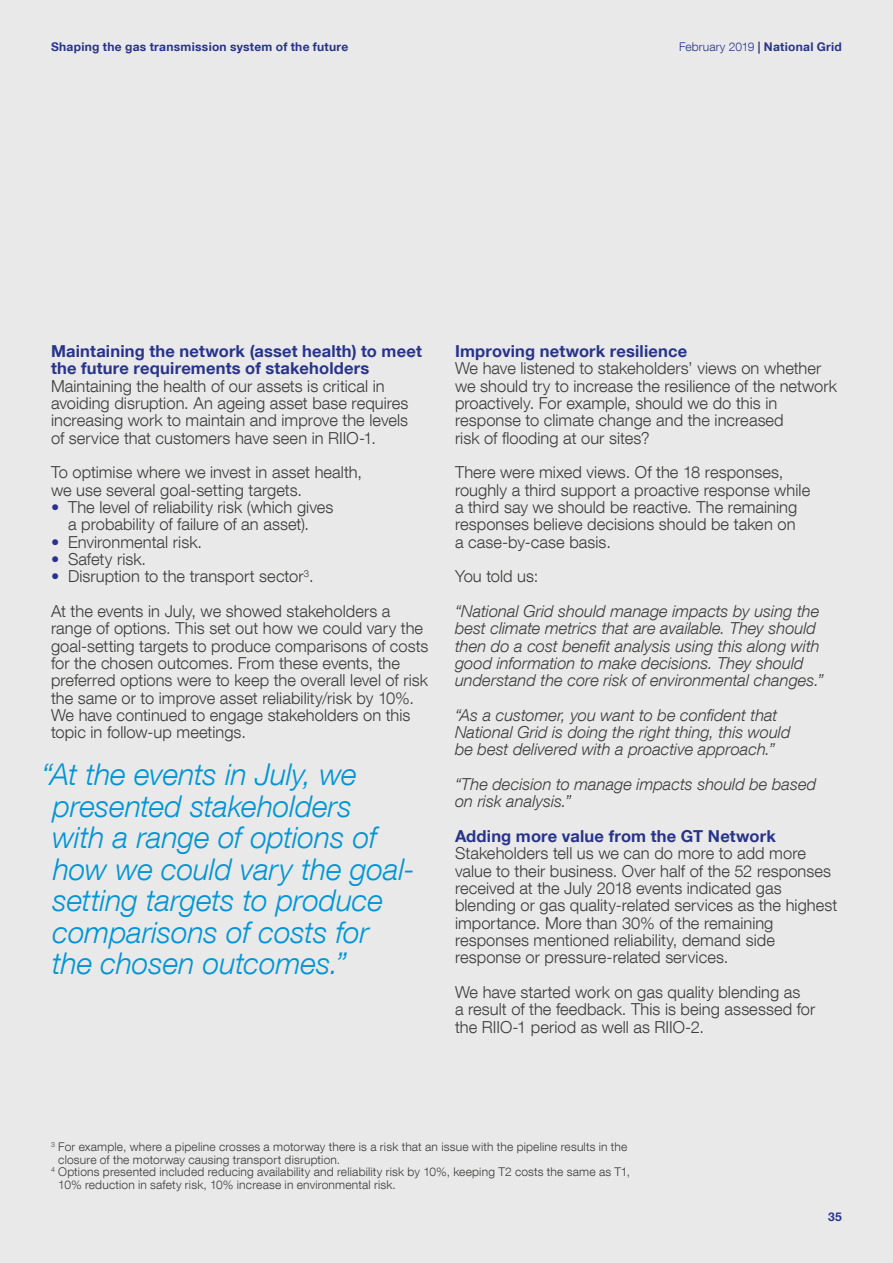
<style>
.page{position:relative;width:893px;height:1263px;background:#e9e9e9}
.page>*{position:absolute;margin:0;border:0;box-sizing:border-box;transform-origin:0 0}
.t1{font:italic 300 30px/31.5px "Helvetica Neue LT Com";letter-spacing:-.005em;color:#0095d7}
.t2{font:300 16.5px/17.4px "Helvetica Neue LT Com";letter-spacing:.005em;color:#3c3c3b}
.t3{font:italic 300 16.5px/17.2px "Helvetica Neue LT Com";color:#3c3c3b}
.t4{font:700 16.5px/17.2px "Helvetica Neue LT Com";letter-spacing:.01em;color:#28348b}
.t5{font:300 12px "Helvetica Neue LT Com";letter-spacing:.015em;color:#3c3c3b}
.t6{font:700 12px "Helvetica Neue LT Com";letter-spacing:.025em;color:#28348b}
.s1{font-weight:300}
.s2{color:#28348b}
</style>
<div class="page">
<p class="t6" style="left:51px;top:39px;width:299px">Shaping the gas transmission system of the future</p>
<p class="t6" style="left:679px;top:39px;width:164px"><span class="s1">February 2019</span> | National Grid</p>
<p class="t4" style="left:51px;top:342px;width:372px">Maintaining the network (asset health) to meet the future requirements of stakeholders</p>
<p class="t2" style="left:51px;top:377px;width:359px">Maintaining the health of our assets is critical in avoiding disruption. An ageing asset base requires increasing work to maintain and improve the levels of service that customers have seen in RIIO-1.</p>
<p class="t2" style="left:51px;top:463px;width:312px">To optimise where we invest in asset health, we use several goal-setting targets.</p>
<p class="t2" style="left:51px;top:498px;width:284px;text-align:center"><span class="s2">•</span> The level of reliability risk (which gives a probability of failure of an asset).</p>
<p class="t2" style="left:51px;top:533px;width:153px"><span class="s2">•</span> Environmental risk.</p>
<p class="t2" style="left:51px;top:550px;width:97px"><span class="s2">•</span> Safety risk.</p>
<p class="t2" style="left:51px;top:559px;width:341px;line-height:34.7px"><span class="s2">•</span> Disruption to the transport sector<sup>3</sup>.<br>At the events in July, we showed stakeholders a</p>
<p class="t2" style="left:51px;top:619px;width:379px">range of options. This set out how we could vary the goal-setting targets to produce comparisons of costs for the chosen outcomes. From these events, the preferred options were to keep the overall level of risk the same or to improve asset reliability/risk by 10%.<br>We have continued to engage stakeholders on this topic in follow-up meetings.</p>
<h1 class="t1" style="left:52px;top:758px;width:364px;text-indent:-10px">“At the events in July, we presented stakeholders<br>with a range of options of how we could vary the goal&shy;setting targets to produce comparisons of costs for the chosen outcomes.”</h1>
<p class="t4" style="left:455px;top:342px;width:234px">Improving network resilience</p>
<p class="t2" style="left:455px;top:359px;width:384px">We have listened to stakeholders’ views on whether we should try to increase the resilience of the network proactively. For example, should we do this in response to climate change and the increased<br>risk of flooding at our sites?</p>
<p class="t2" style="left:455px;top:463px;width:357px">There were mixed views. Of the 18 responses, roughly a third support a proactive response while a third say we should be reactive. The remaining responses believe decisions should be taken on<br>a case-by-case basis.</p>
<p class="t2" style="left:455px;top:567px;width:85px">You told us:</p>
<p class="t3" style="left:455px;top:602px;width:370px">“National Grid should manage impacts by using the best climate metrics that are available. They should then do a cost benefit analysis using this along with good information to make decisions. They should understand the core risk of environmental changes.”</p>
<p class="t3" style="left:455px;top:706px;width:337px">“As a customer, you want to be confident that<br>National Grid is doing the right thing, this would be best delivered with a proactive approach.”</p>
<p class="t3" style="left:455px;top:775px;width:363px">“The decision to manage impacts should be based on risk analysis.”</p>
<p class="t4" style="left:455px;top:827px;width:322px">Adding more value from the GT Network</p>
<p class="t2" style="left:455px;top:845px;width:384px">Stakeholders tell us we can do more to add more value to their business. Over half of the 52 responses received at the July 2018 events indicated gas blending or gas quality-related services as the highest importance. More than 30% of the remaining responses mentioned reliability, demand side response or pressure-related services.</p>
<p class="t2" style="left:455px;top:983px;width:362px">We have started work on gas quality blending as<br>a result of the feedback. This is being assessed for the RIIO-1 period as well as RIIO-2.</p>
<p class="t5" style="left:51px;top:1139px;width:578px"><sup>3</sup> For example, where a pipeline crosses a motorway there is a risk that an issue with the pipeline results in the</p>
<p class="t5" style="left:58px;top:1152px;width:284px">closure of the motorway causing transport disruption.</p>
<p class="t5" style="left:51px;top:1164px;width:581px"><sup>4</sup> Options presented included reducing availability and reliability risk by 10%, keeping T2 costs the same as T1,</p>
<p class="t5" style="left:58px;top:1177px;width:339px">10% reduction in safety risk, 10% increase in environmental risk.</p>
<p class="t6" style="left:828px;top:1209px;width:15px">35</p>
</div>
